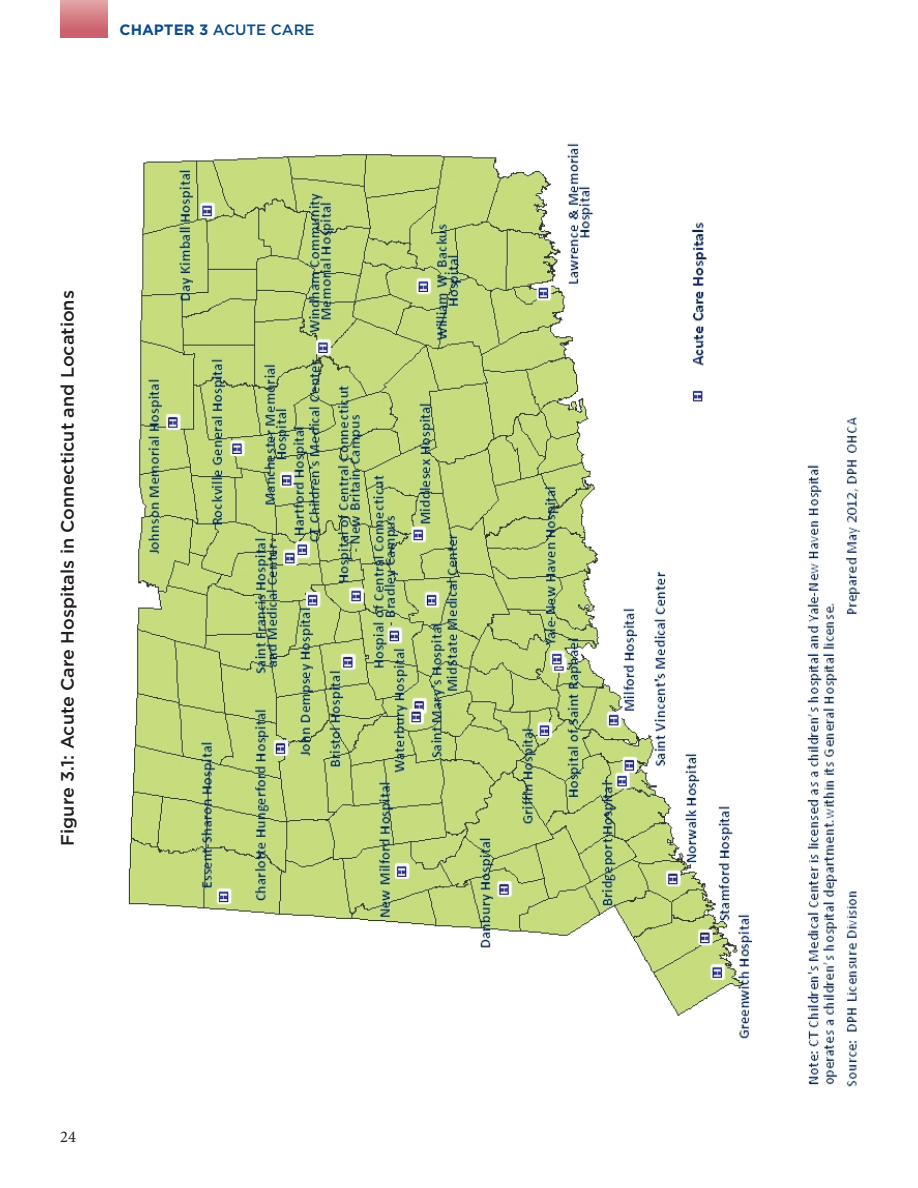
<style>
.page{position:relative;width:918px;height:1188px;background:#fff}
.page>*{position:absolute;margin:0;border:0;box-sizing:border-box;transform-origin:0 0}
.t1{font:500 18px "Gotham";color:#231f20}
.t2{font:16.5px "Minion Pro";color:#231f20}
.t3{font:500 15px "Gotham";color:#0b4c8c}
.s1{font-weight:700}
</style>
<div class="page">
<img style="left:128px;top:143px;width:732px;height:944px">
<div style="left:60px;top:0;width:48px;height:38px;background:linear-gradient(to bottom,#e2a3a3,#c85764)"></div>
<p class="t3" style="left:120px;top:21px;width:196px"><span class="s1">CHAPTER 3</span> ACUTE CARE</p>
<p class="t1" style="left:57px;top:846px;width:557px;rotate:-90deg">Figure 3.1: Acute Care Hospitals in Connecticut and Locations</p>
<p class="t2" style="left:60px;top:1126px;width:17px">24</p>
</div>
